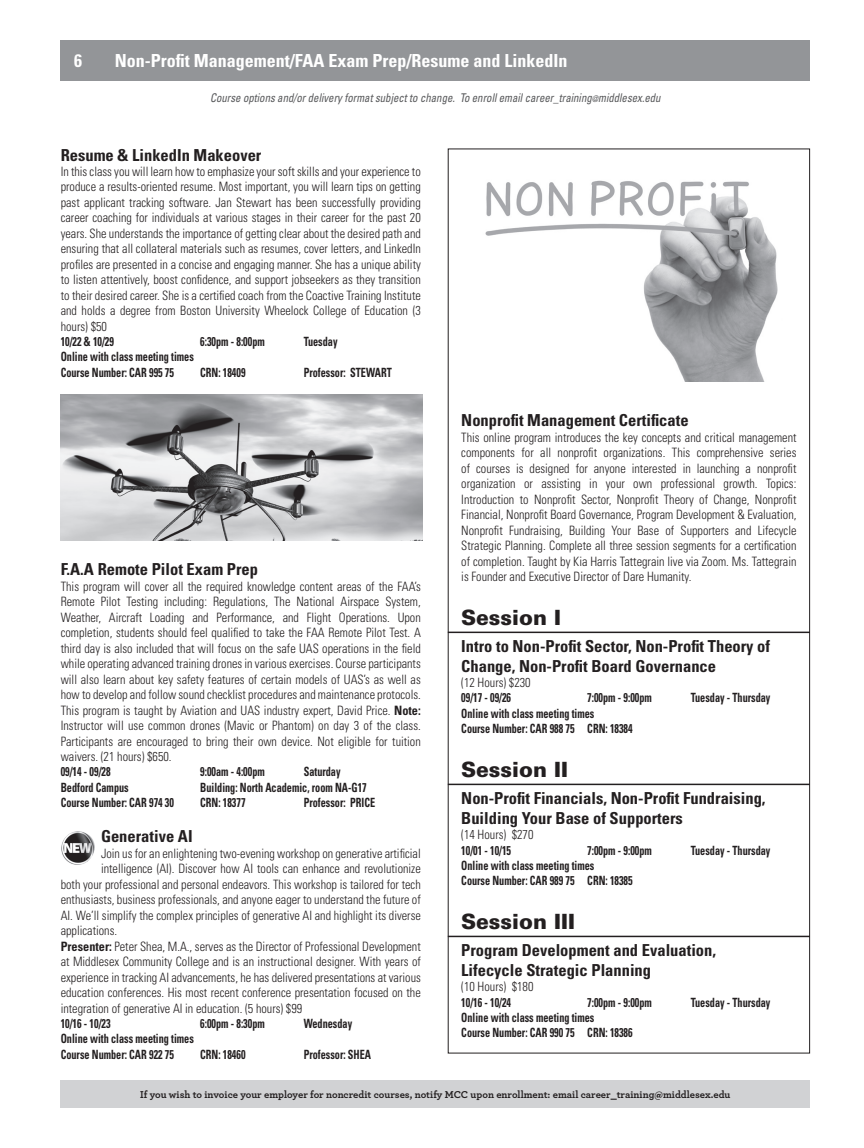
<style>
.page{position:relative;width:864px;height:1148px;background:#fff}
.page>*{position:absolute;margin:0;border:0;box-sizing:border-box;transform-origin:0 0}
.FA2024-NC-HEADER{font:900 21px "Univers LT Std";color:#231f20}
.t1{font:700 condensed 18px "Univers LT Std";color:#fff}
.FA2024-NC-TITLE{font:700 condensed 16.5px/19.8px "Univers LT Std";color:#231f20}
.FA2024-NC-BODY{font:300 condensed 12.9px/15.5px "Univers LT Std";color:#231f20;text-align:justify;scale:.95 1}
.FA2024-NC-TITLE-2{font:300 condensed 12.9px "Univers LT Std";color:#231f20;scale:.95 1}
.FA2024-NC-DTP{font:700 condensed 12.75px "Univers LT Std";color:#231f20;scale:.8 1}
.F2017-early_morning{font:italic condensed 12px "Univers LT Std";color:#57585a;scale:.9 1}
.t2{font:700 10.5px "Archer Pro";color:#231f20}
.s1{font-size:9px}
.s2{font-weight:700}
</style>
<div class="page">
<div style="left:61px;top:1080px;width:749px;height:27px;background:#d1d2d4"></div>
<div style="left:61px;top:40px;width:749px;height:41px;background:#939598"></div>
<hr style="left:448px;top:631px;width:362px;height:2px;background:#231f20">
<hr style="left:448px;top:783px;width:362px;height:2px;background:#231f20">
<hr style="left:448px;top:935px;width:362px;height:2px;background:#231f20">
<img style="left:485px;top:180px;width:293px;height:201px">
<img style="left:61px;top:394px;width:362px;height:146px">
<img style="left:61px;top:831px;width:34px;height:33px">
<p class="t1" style="left:74px;top:50px;width:9px">6</p>
<p class="t1" style="left:115px;top:50px;width:454px">Non-Profit Management/FAA Exam Prep/Resume and LinkedIn</p>
<p class="F2017-early_morning" style="left:210px;top:90px;width:502px">Course options and/or delivery format subject to change. To enroll email career_training<span class="s1">@</span>middlesex.edu</p>
<p class="FA2024-NC-TITLE" style="left:61px;top:145px;width:202px">Resume &amp; LinkedIn Makeover</p>
<p class="FA2024-NC-BODY" style="left:61px;top:164px;width:381px">In this class you will learn how to emphasize your soft skills and your experience to produce a results-oriented resume. Most important, you will learn tips on getting past applicant tracking software. Jan Stewart has been successfully providing career coaching for individuals at various stages in their career for the past 20 years. She understands the importance of getting clear about the desired path and ensuring that all collateral materials such as resumes, cover letters, and LinkedIn profiles are presented in a concise and engaging manner. She has a unique ability to listen attentively, boost confidence, and support jobseekers as they transition to their desired career. She is a certified coach from the Coactive Training Institute and holds a degree from Boston University Wheelock College of Education (3 hours) $50</p>
<p class="FA2024-NC-DTP" style="left:61px;top:334px;width:68px">10/22 &amp; 10/29</p>
<p class="FA2024-NC-DTP" style="left:200px;top:334px;width:82px">6:30pm - 8:00pm</p>
<p class="FA2024-NC-DTP" style="left:304px;top:334px;width:44px">Tuesday</p>
<p class="FA2024-NC-DTP" style="left:61px;top:349px;width:168px">Online with class meeting times</p>
<p class="FA2024-NC-DTP" style="left:61px;top:364px;width:143px">Course Number: CAR 995 75</p>
<p class="FA2024-NC-DTP" style="left:200px;top:364px;width:58px">CRN: 18409</p>
<p class="FA2024-NC-DTP" style="left:304px;top:364px;width:112px">Professor: STEWART</p>
<p class="FA2024-NC-TITLE" style="left:61px;top:559px;width:199px">F.A.A Remote Pilot Exam Prep</p>
<p class="FA2024-NC-BODY" style="left:61px;top:578px;width:381px">This program will cover all the required knowledge content areas of the FAA’s Remote Pilot Testing including: Regulations, The National Airspace System, Weather, Aircraft Loading and Performance, and Flight Operations. Upon completion, students should feel qualified to take the FAA Remote Pilot Test. A third day is also included that will focus on the safe UAS operations in the field while operating advanced training drones in various exercises. Course participants will also learn about key safety features of certain models of UAS’s as well as how to develop and follow sound checklist procedures and maintenance protocols.<br>This program is taught by Aviation and UAS industry expert, David Price. <span class="s2">Note:<br></span>Instructor will use common drones (Mavic or Phantom) on day 3 of the class.<br>Participants are encouraged to bring their own device. Not eligible for tuition waivers. (21 hours) $650.</p>
<p class="FA2024-NC-DTP" style="left:61px;top:764px;width:64px">09/14 - 09/28</p>
<p class="FA2024-NC-DTP" style="left:200px;top:764px;width:82px">9:00am - 4:00pm</p>
<p class="FA2024-NC-DTP" style="left:304px;top:764px;width:48px">Saturday</p>
<p class="FA2024-NC-DTP" style="left:61px;top:779px;width:86px">Bedford Campus</p>
<p class="FA2024-NC-DTP" style="left:200px;top:779px;width:210px">Building: North Academic, room NA-G17</p>
<p class="FA2024-NC-DTP" style="left:61px;top:794px;width:143px">Course Number: CAR 974 30</p>
<p class="FA2024-NC-DTP" style="left:200px;top:794px;width:58px">CRN: 18377</p>
<p class="FA2024-NC-DTP" style="left:304px;top:794px;width:91px">Professor: PRICE</p>
<p class="FA2024-NC-TITLE" style="left:101px;top:826px;width:93px">Generative AI</p>
<p class="FA2024-NC-BODY" style="left:101px;top:845px;width:338px">Join us for an enlightening two-evening workshop on generative artificial</p>
<p class="FA2024-NC-BODY" style="left:101px;top:861px;width:338px">intelligence (AI). Discover how AI tools can enhance and revolutionize</p>
<p class="FA2024-NC-BODY" style="left:61px;top:876px;width:381px">both your professional and personal endeavors. This workshop is tailored for tech</p>
<p class="FA2024-NC-BODY" style="left:61px;top:892px;width:380px">enthusiasts, business professionals, and anyone eager to understand the future of</p>
<p class="FA2024-NC-BODY" style="left:61px;top:907px;width:381px">AI. We’ll simplify the complex principles of generative AI and highlight its diverse</p>
<p class="FA2024-NC-BODY" style="left:61px;top:922px;width:61px">applications.</p>
<p class="FA2024-NC-BODY" style="left:61px;top:938px;width:381px"><span class="s2">Presenter:</span> Peter Shea, M.A., serves as the Director of Professional Development at Middlesex Community College and is an instructional designer. With years of experience in tracking AI advancements, he has delivered presentations at various education conferences. His most recent conference presentation focused on the integration of generative AI in education. (5 hours) $99</p>
<p class="FA2024-NC-DTP" style="left:61px;top:1015px;width:64px">10/16 - 10/23</p>
<p class="FA2024-NC-DTP" style="left:200px;top:1015px;width:82px">6:00pm - 8:30pm</p>
<p class="FA2024-NC-DTP" style="left:304px;top:1015px;width:62px">Wednesday</p>
<p class="FA2024-NC-DTP" style="left:61px;top:1030px;width:168px">Online with class meeting times</p>
<p class="FA2024-NC-DTP" style="left:61px;top:1046px;width:143px">Course Number: CAR 922 75</p>
<p class="FA2024-NC-DTP" style="left:200px;top:1046px;width:58px">CRN: 18460</p>
<p class="FA2024-NC-DTP" style="left:304px;top:1046px;width:86px">Professor: SHEA</p>
<p class="FA2024-NC-TITLE" style="left:461px;top:410px;width:229px">Nonprofit Management Certificate</p>
<p class="FA2024-NC-BODY" style="left:461px;top:429px;width:354px">This online program introduces the key concepts and critical management components for all nonprofit organizations. This comprehensive series of courses is designed for anyone interested in launching a nonprofit organization or assisting in your own professional growth. Topics:<br>Introduction to Nonprofit Sector, Nonprofit Theory of Change, Nonprofit Financial, Nonprofit Board Governance, Program Development &amp; Evaluation, Nonprofit Fundraising, Building Your Base of Supporters and Lifecycle Strategic Planning. Complete all three session segments for a certification of completion. Taught by Kia Harris Tattegrain live via Zoom. Ms. Tattegrain is Founder and Executive Director of Dare Humanity.</p>
<p class="FA2024-NC-HEADER" style="left:461px;top:604px;width:101px">Session I</p>
<p class="FA2024-NC-TITLE" style="left:461px;top:636px;width:310px">Intro to Non-Profit Sector, Non-Profit Theory of<br>Change, Non-Profit Board Governance</p>
<p class="FA2024-NC-BODY" style="left:461px;top:675px;width:75px">(12 Hours) $230</p>
<p class="FA2024-NC-DTP" style="left:461px;top:690px;width:64px">09/17 - 09/26</p>
<p class="FA2024-NC-DTP" style="left:587px;top:690px;width:82px">7:00pm - 9:00pm</p>
<p class="FA2024-NC-DTP" style="left:691px;top:690px;width:101px">Tuesday - Thursday</p>
<p class="FA2024-NC-DTP" style="left:461px;top:705px;width:168px">Online with class meeting times</p>
<p class="FA2024-NC-DTP" style="left:461px;top:720px;width:216px">Course Number: CAR 988 75 CRN: 18384</p>
<p class="FA2024-NC-HEADER" style="left:461px;top:756px;width:108px">Session II</p>
<p class="FA2024-NC-TITLE" style="left:461px;top:788px;width:306px">Non-Profit Financials, Non-Profit Fundraising,<br>Building Your Base of Supporters</p>
<p class="FA2024-NC-TITLE-2" style="left:461px;top:827px;width:77px">(14 Hours) $270</p>
<p class="FA2024-NC-DTP" style="left:461px;top:842px;width:64px">10/01 - 10/15</p>
<p class="FA2024-NC-DTP" style="left:587px;top:842px;width:82px">7:00pm - 9:00pm</p>
<p class="FA2024-NC-DTP" style="left:691px;top:842px;width:101px">Tuesday - Thursday</p>
<p class="FA2024-NC-DTP" style="left:461px;top:857px;width:168px">Online with class meeting times</p>
<p class="FA2024-NC-DTP" style="left:461px;top:872px;width:216px">Course Number: CAR 989 75 CRN: 18385</p>
<p class="FA2024-NC-HEADER" style="left:461px;top:908px;width:115px">Session III</p>
<p class="FA2024-NC-TITLE" style="left:461px;top:940px;width:256px">Program Development and Evaluation,<br>Lifecycle Strategic Planning</p>
<p class="FA2024-NC-BODY" style="left:461px;top:979px;width:77px">(10 Hours) $180</p>
<p class="FA2024-NC-DTP" style="left:461px;top:994px;width:64px">10/16 - 10/24</p>
<p class="FA2024-NC-DTP" style="left:587px;top:994px;width:82px">7:00pm - 9:00pm</p>
<p class="FA2024-NC-DTP" style="left:691px;top:994px;width:101px">Tuesday - Thursday</p>
<p class="FA2024-NC-DTP" style="left:461px;top:1009px;width:168px">Online with class meeting times</p>
<p class="FA2024-NC-DTP" style="left:461px;top:1024px;width:216px">Course Number: CAR 990 75 CRN: 18386</p>
<p class="t2" style="left:140px;top:1086px;width:592px">If you wish to invoice your employer for noncredit courses, notify MCC upon enrollment: email career_training@middlesex.edu</p>
</div>
